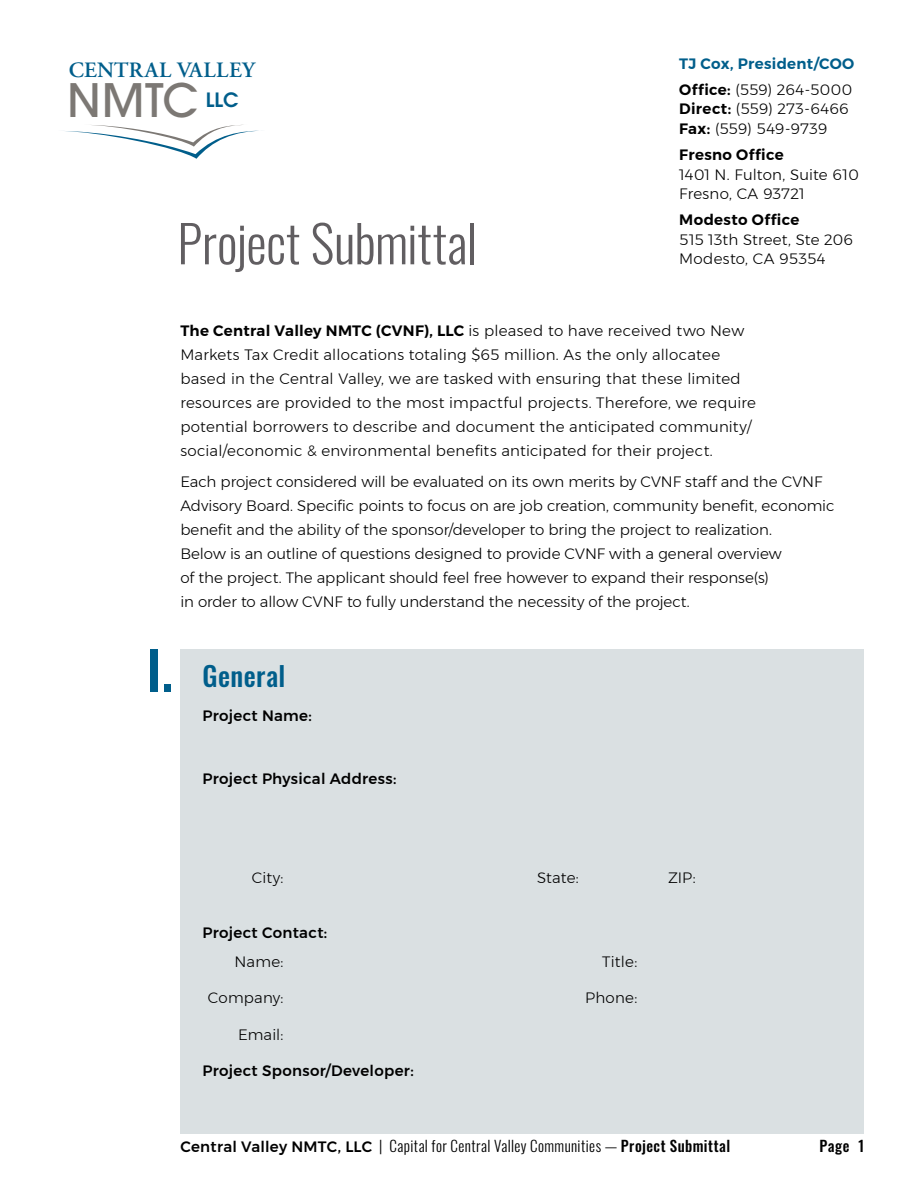
<style>
.page{position:relative;width:918px;height:1188px;background:#fff}
.page>*{position:absolute;margin:0;border:0;box-sizing:border-box;transform-origin:0 0}
.Paragraph_text{font:500 52.5px "Oswald";color:#005e8b}
.t1{font:300 51px "Oswald";letter-spacing:-.005em;color:#615e61}
.t2{font:500 45.75px "Avant Garde";color:#7c7874}
.Paragraph_text-2{font:500 27px "Oswald";letter-spacing:.015em;color:#005e8b}
.t3{font:600 21.9px "Adobe Garamond";letter-spacing:.015em;color:#005e8b}
.t4{font:600 19.65px "Avant Garde";color:#005e8b}
.Paragraph_text-3{font:300 15px/24px "Montserrat";letter-spacing:.005em;color:#000}
.Paragraph_text-4{font:500 15px "Montserrat";letter-spacing:.02em;color:#000}
.t5{font:300 15px "Oswald";letter-spacing:.025em;color:#000}
.Paragraph_text-5{font:600 15px "Montserrat";letter-spacing:.02em;color:#005e8b}
.Paragraph_text-6{font:500 15px "Oswald";color:#000}
.s1{font-weight:600}
.s2{font-family:"Montserrat";font-weight:500}
.s3{font-weight:500}
</style>
<div class="page">
<div style="left:180px;top:649px;width:684px;height:485px;background:#dae0e2"></div>
<svg style="left:65px;top:125px;width:194px;height:34px"></svg>
<p class="t3" style="left:69px;top:58px;width:188px">CENTRAL VALLEY</p>
<p class="t2" style="left:67px;top:72px;width:133px">NMTC</p>
<p class="t4" style="left:206px;top:87px;width:34px">LLC</p>
<p class="t1" style="left:177px;top:198px;width:301px">Project Submittal</p>
<p class="Paragraph_text-5" style="left:679px;top:51px;width:177px">TJ Cox, President/COO</p>
<p class="Paragraph_text-3" style="left:679px;top:79px;width:174px;line-height:19.5px"><span class="s1">Office:</span> (559) 264-5000<br><span class="s1">Direct:</span> (559) 273-6466<br><span class="s1">Fax:</span> (559) 549-9739</p>
<p class="Paragraph_text-3" style="left:679px;top:145px;width:181px;line-height:19.5px"><span class="s1">Fresno Office<br></span>1401 N. Fulton, Suite 610<br>Fresno, CA 93721</p>
<p class="Paragraph_text-3" style="left:679px;top:210px;width:175px;line-height:19.5px"><span class="s1">Modesto Office<br></span>515 13th Street, Ste 206<br>Modesto, CA 95354</p>
<p class="Paragraph_text-3" style="left:180px;top:319px;width:577px"><span class="s1">The Central Valley NMTC (CVNF), LLC</span> is pleased to have received two New Markets Tax Credit allocations totaling $65 million. As the only allocatee based in the Central Valley, we are tasked with ensuring that these limited resources are provided to the most impactful projects. Therefore, we require potential borrowers to describe and document the anticipated community/ social/economic &amp; environmental benefits anticipated for their project.</p>
<p class="Paragraph_text-3" style="left:180px;top:470px;width:656px">Each project considered will be evaluated on its own merits by CVNF staff and the CVNF<br>Advisory Board. Specific points to focus on are job creation, community benefit, economic benefit and the ability of the sponsor/developer to bring the project to realization.</p>
<p class="Paragraph_text-3" style="left:180px;top:542px;width:603px">Below is an outline of questions designed to provide CVNF with a general overview of the project. The applicant should feel free however to expand their response(s) in order to allow CVNF to fully understand the necessity of the project.</p>
<p class="Paragraph_text" style="left:147px;top:642px;width:28px">I.</p>
<p class="Paragraph_text-2" style="left:202px;top:662px;width:84px">General</p>
<p class="Paragraph_text-4" style="left:202px;top:704px;width:111px">Project Name:</p>
<p class="Paragraph_text-4" style="left:202px;top:767px;width:195px">Project Physical Address:</p>
<p class="Paragraph_text-3" style="left:252px;top:866px;width:33px">City:</p>
<p class="Paragraph_text-4" style="left:202px;top:921px;width:126px">Project Contact:</p>
<p class="Paragraph_text-3" style="left:235px;top:949px;width:50px">Name:</p>
<p class="Paragraph_text-3" style="left:208px;top:986px;width:77px">Company:</p>
<p class="Paragraph_text-3" style="left:238px;top:1022px;width:47px">Email:</p>
<p class="Paragraph_text-4" style="left:202px;top:1059px;width:213px">Project Sponsor/Developer:</p>
<p class="Paragraph_text-3" style="left:537px;top:866px;width:43px">State:</p>
<p class="Paragraph_text-3" style="left:602px;top:949px;width:37px">Title:</p>
<p class="Paragraph_text-3" style="left:585px;top:986px;width:54px">Phone:</p>
<p class="Paragraph_text-3" style="left:668px;top:866px;width:29px">ZIP:</p>
<p class="t5" style="left:180px;top:1132px;width:551px"><span class="s2">Central Valley NMTC, LLC</span> | Capital for Central Valley Communities — <span class="s3">Project Submittal</span></p>
<p class="Paragraph_text-6" style="left:820px;top:1138px;width:47px">Page 1</p>
</div>
